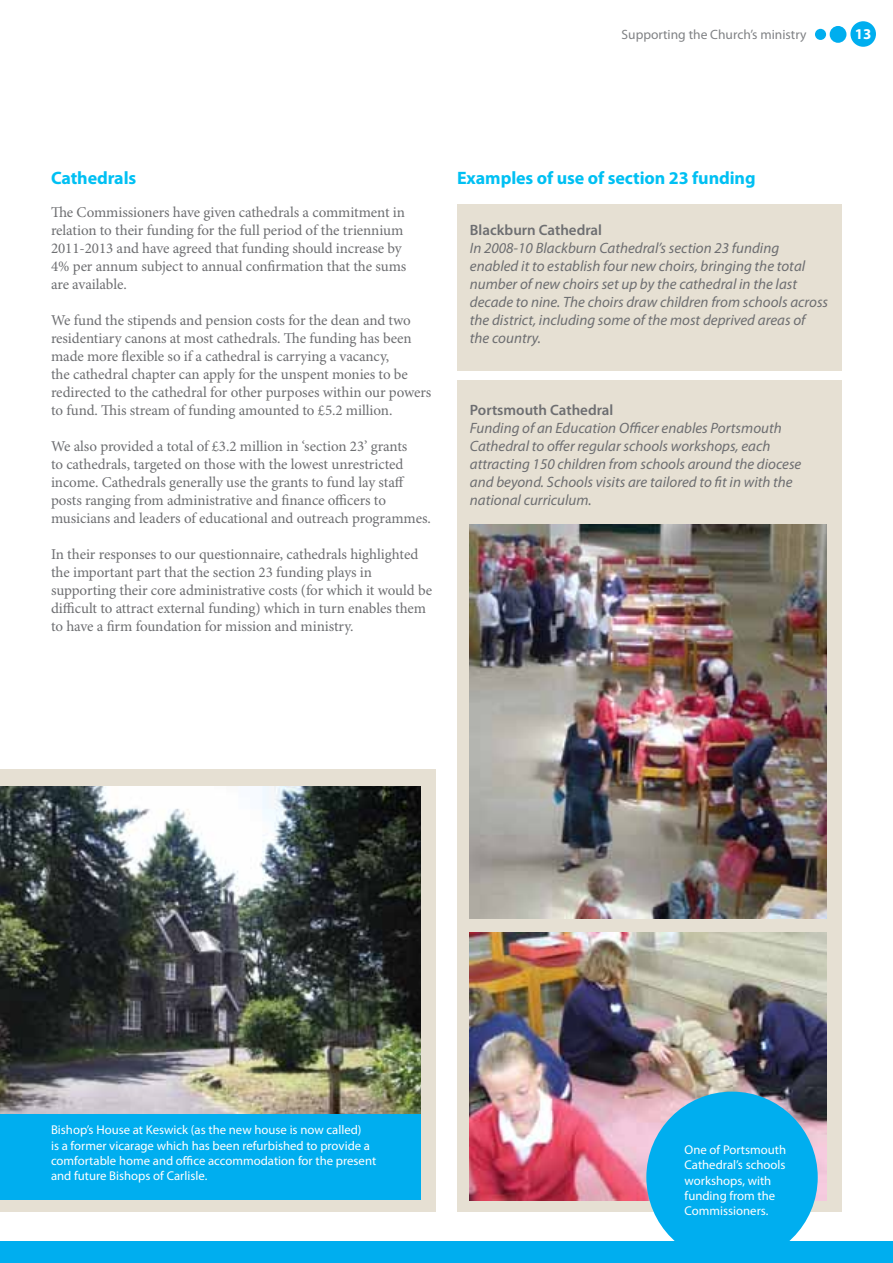
<style>
.page{position:relative;width:893px;height:1263px;background:#fff}
.page>*{position:absolute;margin:0;border:0;box-sizing:border-box;transform-origin:0 0}
.t1{font:700 18px "Myriad Pro";letter-spacing:-.005em;color:#00c0f3}
.t2{font:15px/18px "Minion Pro";letter-spacing:-.005em;color:#6d6e71}
.t3{font:italic 15px/18px "Myriad Pro";color:#6d6e71}
.t4{font:600 15px "Myriad Pro";color:#6d6e71}
.t5{font:700 15px "Myriad Pro";color:#fff}
.t6{font:13.5px "Myriad Pro";color:#808285}
.t7{font:12.75px/15.3px "Myriad Pro";color:#fff}
</style>
<div class="page">
<div style="left:457px;top:204px;width:385px;height:1008px;background:#e6e0d3"></div>
<img style="left:470px;top:524px;width:356px;height:394px">
<img style="left:470px;top:933px;width:356px;height:267px">
<div style="left:646px;top:1091px;width:172px;height:172px;background:#00aeef;border-radius:50%"></div>
<div style="left:850px;top:21px;width:26px;height:26px;background:#00aeef;border-radius:50%"></div>
<div style="left:830px;top:26px;width:16px;height:17px;background:#00aeef;border-radius:50%"></div>
<div style="left:815px;top:29px;width:11px;height:11px;background:#00aeef;border-radius:50%"></div>
<div style="left:0;top:1242px;width:893px;height:21px;background:#00aeef"></div>
<div style="left:451px;top:371px;width:397px;height:8px;background:#fff"></div>
<div style="left:0;top:770px;width:436px;height:442px;background:#e6e0d3"></div>
<img style="left:0;top:787px;width:421px;height:327px">
<div style="left:0;top:1114px;width:421px;height:85px;background:#00aeef"></div>
<p class="t6" style="left:622px;top:27px;width:186px">Supporting the Church’s ministry</p>
<p class="t5" style="left:855px;top:25px;width:18px">13</p>
<p class="t1" style="left:51px;top:167px;width:87px">Cathedrals</p>
<p class="t2" style="left:51px;top:203px;width:357px">The Commissioners have given cathedrals a commitment in relation to their funding for the full period of the triennium 2011-2013 and have agreed that funding should increase by 4% per annum subject to annual confirmation that the sums are available.</p>
<p class="t2" style="left:51px;top:311px;width:382px">We fund the stipends and pension costs for the dean and two residentiary canons at most cathedrals. The funding has been made more flexible so if a cathedral is carrying a vacancy,<br>the cathedral chapter can apply for the unspent monies to be redirected to the cathedral for other purposes within our powers to fund. This stream of funding amounted to £5.2 million.</p>
<p class="t2" style="left:51px;top:437px;width:381px">We also provided a total of £3.2 million in ‘section 23’ grants<br>to cathedrals, targeted on those with the lowest unrestricted income. Cathedrals generally use the grants to fund lay staff posts ranging from administrative and finance officers to musicians and leaders of educational and outreach programmes.</p>
<p class="t2" style="left:51px;top:545px;width:383px">In their responses to our questionnaire, cathedrals highlighted the important part that the section 23 funding plays in supporting their core administrative costs (for which it would be difficult to attract external funding) which in turn enables them to have a firm foundation for mission and ministry.</p>
<p class="t1" style="left:457px;top:167px;width:300px">Examples of use of section 23 funding</p>
<p class="t4" style="left:470px;top:221px;width:134px">Blackburn Cathedral</p>
<p class="t3" style="left:470px;top:239px;width:360px">In 2008-10 Blackburn Cathedral’s section 23 funding enabled it to establish four new choirs, bringing the total number of new choirs set up by the cathedral in the last decade to nine. The choirs draw children from schools across the district, including some of the most deprived areas of the country.</p>
<p class="t4" style="left:470px;top:401px;width:145px">Portsmouth Cathedral</p>
<p class="t3" style="left:470px;top:419px;width:333px">Funding of an Education Officer enables Portsmouth Cathedral to offer regular schools workshops, each attracting 150 children from schools around the diocese and beyond. Schools visits are tailored to fit in with the national curriculum.</p>
<p class="t7" style="left:51px;top:1123px;width:327px">Bishop’s House at Keswick (as the new house is now called)<br>is a former vicarage which has been refurbished to provide a comfortable home and office accommodation for the present and future Bishops of Carlisle.</p>
<p class="t7" style="left:685px;top:1142px;width:103px">One of Portsmouth<br>Cathedral’s schools workshops, with funding from the<br>Commissioners.</p>
</div>
